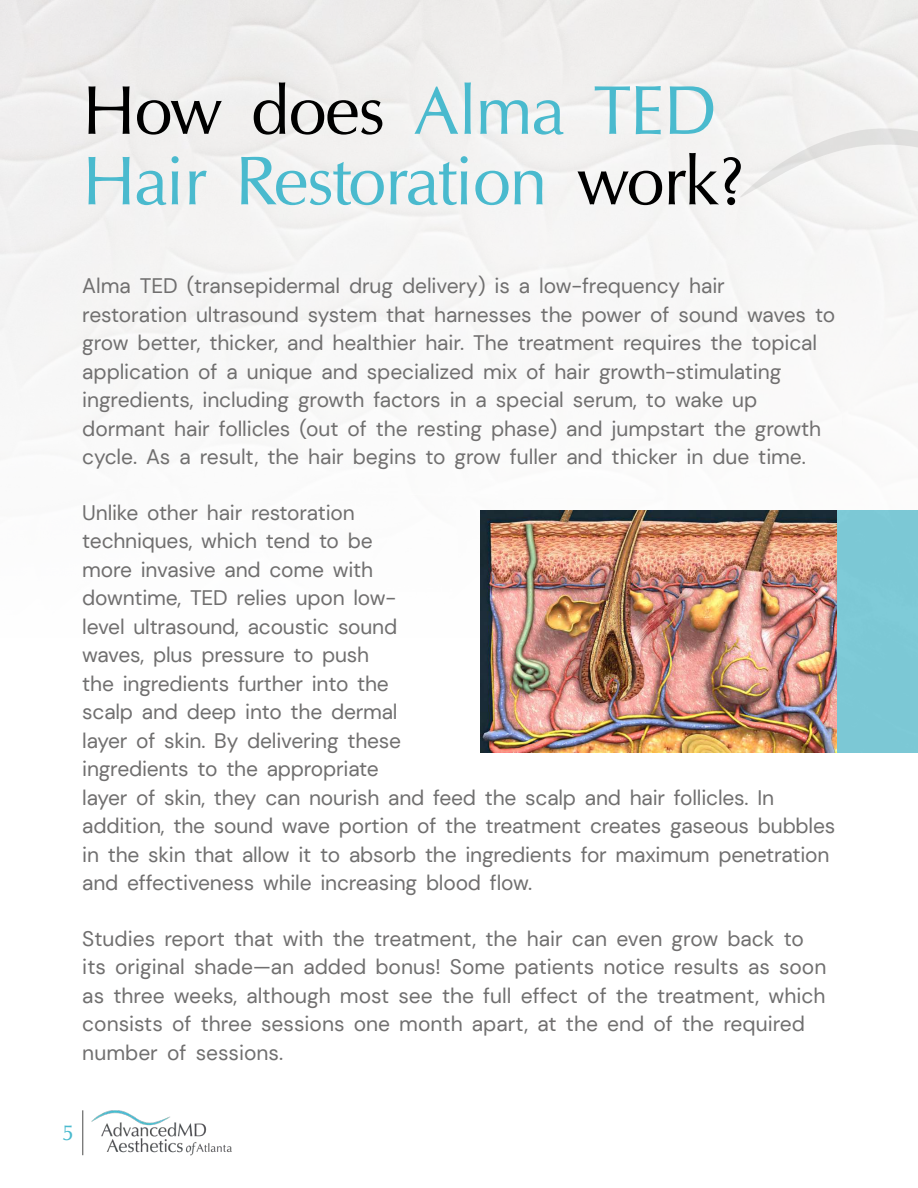
<style>
.page{position:relative;width:918px;height:1188px;background:#fff}
.page>*{position:absolute;margin:0;border:0;box-sizing:border-box;transform-origin:0 0}
.t1{font:69px/70.5px "URW Classico";letter-spacing:-.02em;color:#4abace}
.t2{font:21.75px "URW Classico";color:#4abace}
.t3{font:21px/28.5px "DM Sans";letter-spacing:-.01em;color:#706f6f}
.s1{color:#000}
</style>
<div class="page">
<img style="left:0;top:0;width:918px;height:645px">
<div style="left:837px;top:510px;width:81px;height:243px;background:#7cc8d5"></div>
<svg style="left:740px;top:127px;width:178px;height:91px"></svg>
<img style="left:481px;top:510px;width:356px;height:243px">
<hr style="left:82px;top:1110px;width:1px;height:45px;background:#4a4a49">
<img style="left:91px;top:1110px;width:141px;height:45px">
<h1 class="t1" style="left:82px;top:80px;width:663px"><span class="s1">How does</span> Alma TED<br>Hair Restoration <span class="s1">work?</span></h1>
<p class="t3" style="left:82px;top:273px;width:754px">Alma TED (transepidermal drug delivery) is a low-frequency hair<br>restoration ultrasound system that harnesses the power of sound waves to grow better, thicker, and healthier hair. The treatment requires the topical application of a unique and specialized mix of hair growth-stimulating ingredients, including growth factors in a special serum, to wake up dormant hair follicles (out of the resting phase) and jumpstart the growth cycle. As a result, the hair begins to grow fuller and thicker in due time.</p>
<p class="t3" style="left:82px;top:500px;width:754px">Unlike other hair restoration<br>techniques, which tend to be<br>more invasive and come with<br>downtime, TED relies upon low-<br>level ultrasound, acoustic sound<br>waves, plus pressure to push<br>the ingredients further into the<br>scalp and deep into the dermal<br>layer of skin. By delivering these<br>ingredients to the appropriate<br>layer of skin, they can nourish and feed the scalp and hair follicles. In addition, the sound wave portion of the treatment creates gaseous bubbles in the skin that allow it to absorb the ingredients for maximum penetration and effectiveness while increasing blood 昀氀ow.</p>
<p class="t3" style="left:82px;top:926px;width:746px">Studies report that with the treatment, the hair can even grow back to its original shade—an added bonus! Some patients notice results as soon as three weeks, although most see the full effect of the treatment, which consists of three sessions one month apart, at the end of the required number of sessions.</p>
<p class="t2" style="left:62px;top:1124px;width:14px">5</p>
</div>
